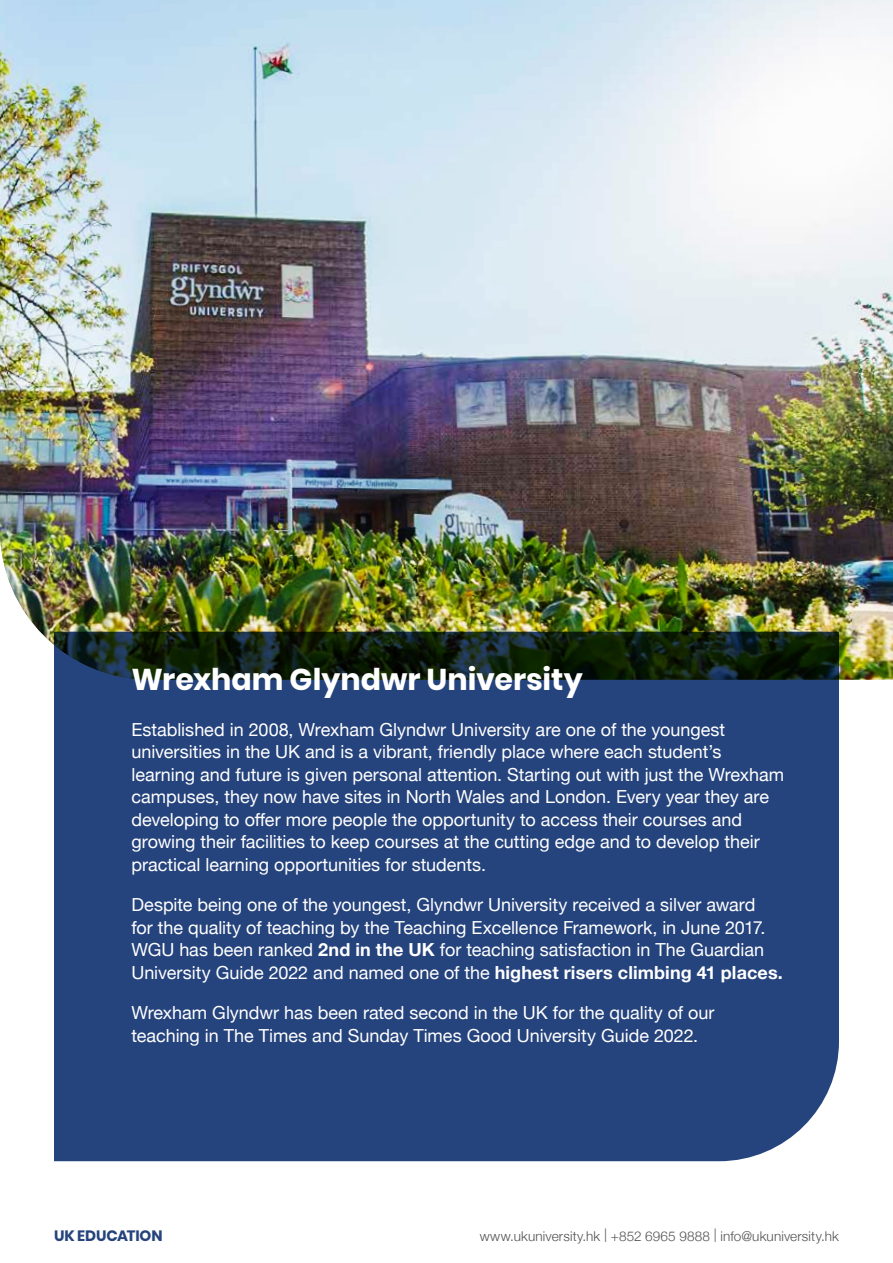
<style>
.page{position:relative;width:893px;height:1263px;background:#fff}
.page>*{position:absolute;margin:0;border:0;box-sizing:border-box;transform-origin:0 0}
.t1{font:700 30px "Poppins";color:#fff}
.t2{font:18px/22.5px "Helvetica Neue";color:#fff}
.t3{font:700 15px "Poppins";letter-spacing:-.01em;color:#25437c}
.t4{font:300 13.5px "Helvetica Neue";letter-spacing:.01em;color:#505050}
.s1{font-weight:700}
</style>
<div class="page">
<img style="left:0;top:0;width:893px;height:680px">
<svg style="left:54px;top:632px;width:785px;height:529px;background:#244173"></svg>
<h1 class="t1" style="left:131px;top:662px;width:453px">Wrexham Glyndwr University</h1>
<p class="t2" style="left:131px;top:719px;width:654px">Established in 2008, Wrexham Glyndwr University are one of the youngest universities in the UK and is a vibrant, friendly place where each student’s learning and future is given personal attention. Starting out with just the Wrexham campuses, they now have sites in North Wales and London. Every year they are developing to offer more people the opportunity to access their courses and growing their facilities to keep courses at the cutting edge and to develop their practical learning opportunities for students.</p>
<p class="t2" style="left:131px;top:895px;width:653px">Despite being one of the youngest, Glyndwr University received a silver award<br>for the quality of teaching by the Teaching Excellence Framework, in June 2017.<br>WGU has been ranked <span class="s1">2nd in the UK</span> for teaching satisfaction in The Guardian University Guide 2022 and named one of the <span class="s1">highest risers climbing 41 places.</span></p>
<p class="t2" style="left:131px;top:1003px;width:584px">Wrexham Glyndwr has been rated second in the UK for the quality of our teaching in The Times and Sunday Times Good University Guide 2022.</p>
<p class="t3" style="left:54px;top:1227px;width:110px">UK EDUCATION</p>
<p class="t4" style="left:480px;top:1225px;width:361px">www.ukuniversity.hk | +852 6965 9888 | info@ukuniversity.hk</p>
</div>
